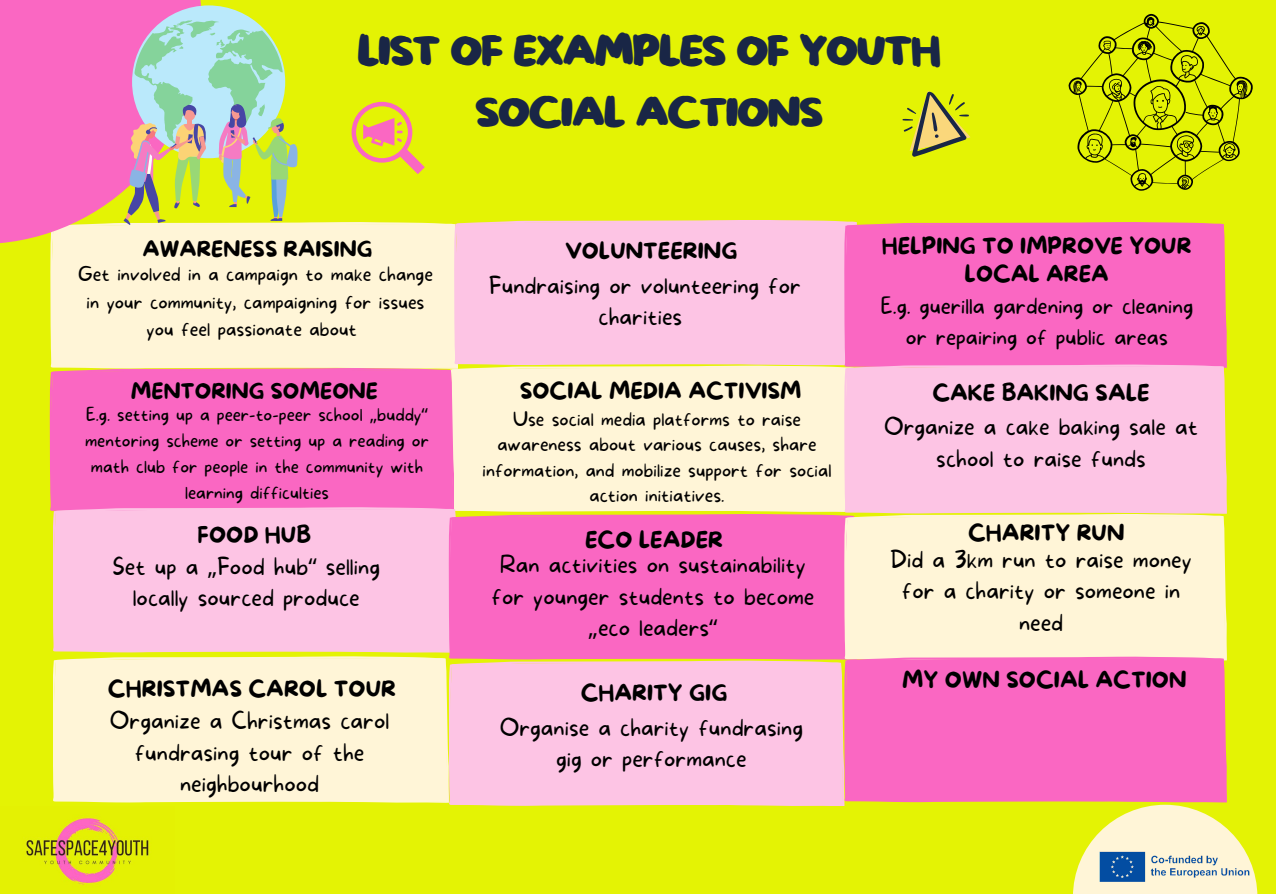
<style>
.page{position:relative;width:1276px;height:894px;background:#fff}
.page>*{position:absolute;margin:0;border:0;box-sizing:border-box;transform-origin:0 0}
.t1{font:38.7px/61.3px "More Sugar";letter-spacing:.015em;color:#192646;text-align:center}
.t2{font:100 23.25px/31.5px "More Sugar";color:#000;text-align:center}
.t3{font:100 22.2px/30.5px "More Sugar";color:#000;text-align:center}
.t4{font:22.05px "More Sugar";color:#000}
.t5{font:21.9px/28.2px "More Sugar";color:#000;text-align:center}
.t6{font:21.45px "More Sugar";color:#000}
.t7{font:21.3px "More Sugar";color:#000}
.t8{font:100 19.05px/27px "More Sugar";color:#000;text-align:center}
.t9{font:100 18.75px/25.7px "More Sugar";color:#000;text-align:center}
.t10{font:100 18px/26px "More Sugar";color:#000;text-align:center}
.s1{font-family:"Noto Sans";font-weight:400}
</style>
<div class="page">
<div style="left:0;top:0;width:1276px;height:893px;background:#e4f304"></div>
<div style="left:50px;top:222px;width:404px;height:146px;background:#fff5d7"></div>
<div style="left:454px;top:220px;width:402px;height:145px;background:#fdc4e4"></div>
<svg style="left:0;top:0;width:285px;height:327px;background:#f9afb6"></svg>
<svg style="left:902px;top:91px;width:69px;height:66px"></svg>
<svg style="left:1073px;top:804px;width:184px;height:89px"></svg>
<div style="left:132px;top:5px;width:153px;height:153px;background:#bae9fb;border-radius:50%"></div>
<svg style="left:124px;top:20px;width:173px;height:205px"></svg>
<svg style="left:1068px;top:14px;width:185px;height:177px"></svg>
<div style="left:844px;top:222px;width:382px;height:142px;background:#fa67c2"></div>
<svg style="left:352px;top:102px;width:73px;height:72px"></svg>
<img style="left:1094px;top:849px;width:163px;height:34px">
<div style="left:449px;top:365px;width:395px;height:147px;background:#fff5d7"></div>
<div style="left:50px;top:368px;width:404px;height:143px;background:#fa67c2"></div>
<div style="left:844px;top:364px;width:382px;height:149px;background:#fdc4e4"></div>
<div style="left:53px;top:507px;width:405px;height:145px;background:#fdc4e4"></div>
<div style="left:449px;top:514px;width:395px;height:145px;background:#fa67c2"></div>
<div style="left:844px;top:514px;width:383px;height:146px;background:#fff5d7"></div>
<div style="left:53px;top:656px;width:395px;height:146px;background:#fff5d7"></div>
<img style="left:25px;top:817px;width:124px;height:68px">
<div style="left:449px;top:660px;width:395px;height:146px;background:#fdc4e4"></div>
<div style="left:844px;top:656px;width:382px;height:146px;background:#fa67c2"></div>
<p class="t1" style="left:360px;top:23px;width:583px">LIST OF EXAMPLES OF YOUTH<br>SOCIAL ACTIONS</p>
<p class="t6" style="left:143px;top:238px;width:231px">AWARENESS RAISING</p>
<p class="t5" style="left:565px;top:238px;width:174px">VOLUNTEERING</p>
<p class="t8" style="left:78px;top:262px;width:356px">Get involved in a campaign to make change in your community, campaigning for issues you feel passionate about</p>
<p class="t2" style="left:489px;top:270px;width:313px">Fundraising or volunteering for charities</p>
<p class="t5" style="left:882px;top:233px;width:311px">HELPING TO IMPROVE YOUR<br>LOCAL AREA</p>
<p class="t3" style="left:881px;top:292px;width:314px">E.g. guerilla gardening or cleaning or repairing of public areas</p>
<p class="t4" style="left:520px;top:379px;width:283px">SOCIAL MEDIA ACTIVISM</p>
<p class="t7" style="left:131px;top:379px;width:249px">MENTORING SOMEONE</p>
<p class="t4" style="left:932px;top:381px;width:219px">CAKE BAKING SALE</p>
<p class="t2" style="left:884px;top:412px;width:315px">Organize a cake baking sale at school to raise funds</p>
<p class="t10" style="left:85px;top:402px;width:345px">E.g. setting up a peer-to-peer school <span class="s1">„</span>buddy<span class="s1">“ </span>mentoring scheme or setting up a reading or math club for people in the community with learning difficulties</p>
<p class="t9" style="left:482px;top:406px;width:350px">Use social media platforms to raise awareness about various causes, share information, and mobilize support for social action initiatives.</p>
<p class="t4" style="left:198px;top:522px;width:115px">FOOD HUB</p>
<p class="t2" style="left:112px;top:551px;width:269px">Set up a <span class="s1">„</span>Food hub<span class="s1">“</span> selling locally sourced produce</p>
<p class="t5" style="left:585px;top:527px;width:139px">ECO LEADER</p>
<p class="t4" style="left:968px;top:520px;width:158px">CHARITY RUN</p>
<p class="t2" style="left:890px;top:544px;width:303px">Did a 3km run to raise money for a charity or someone in need</p>
<p class="t2" style="left:491px;top:550px;width:324px">Ran activities on sustainability for younger students to become <span class="s1">„</span>eco leaders<span class="s1">“</span></p>
<p class="t4" style="left:108px;top:676px;width:289px">CHRISTMAS CAROL TOUR</p>
<p class="t4" style="left:902px;top:667px;width:286px">MY OWN SOCIAL ACTION</p>
<p class="t5" style="left:581px;top:679px;width:148px">CHARITY GIG</p>
<p class="t2" style="left:110px;top:705px;width:281px">Organize a Christmas carol fundrasing tour of the neighbourhood</p>
<p class="t2" style="left:500px;top:712px;width:305px">Organise a charity fundrasing gig or performance</p>
</div>
